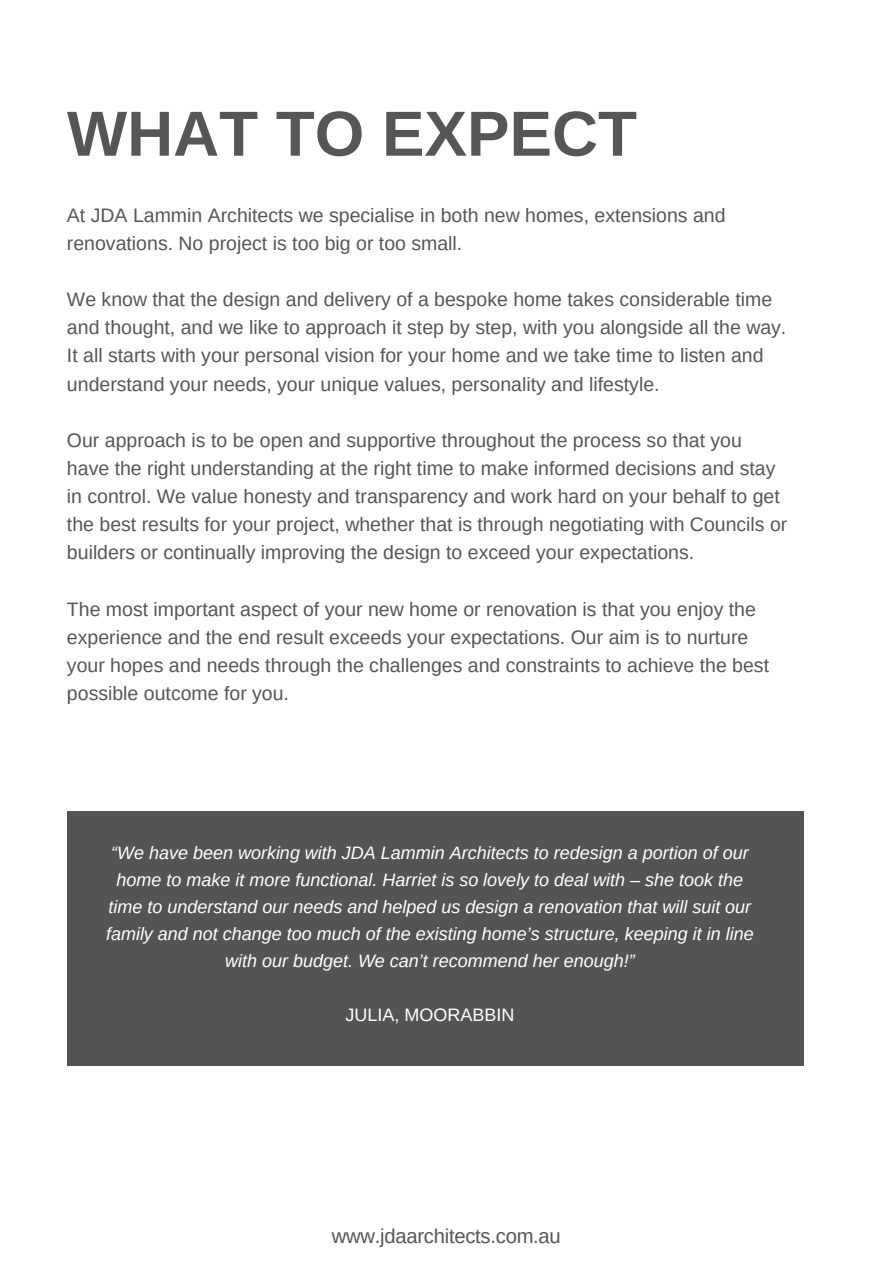
<style>
.page{position:relative;width:893px;height:1264px;background:#fff}
.page>*{position:absolute;margin:0;border:0;box-sizing:border-box;transform-origin:0 0}
.t1{font:700 63.75px "Arimo";color:#565656}
.t2{font:20.25px "Arimo";letter-spacing:-.01em;color:#565656}
.t3{font:19.5px/28px "Arimo";color:#565656}
.t4{font:italic 18px/27px "Arimo";color:#fff;text-align:center}
.t5{font:18px "Arimo";color:#fff}
</style>
<div class="page">
<div style="left:67px;top:811px;width:736px;height:254px;background:#545454"></div>
<p class="t1" style="left:67px;top:98px;width:571px">WHAT TO EXPECT</p>
<p class="t3" style="left:67px;top:201px;width:660px">At JDA Lammin Architects we specialise in both new homes, extensions and renovations. No project is too big or too small.</p>
<p class="t3" style="left:67px;top:285px;width:720px">We know that the design and delivery of a bespoke home takes considerable time and thought, and we like to approach it step by step, with you alongside all the way.<br>It all starts with your personal vision for your home and we take time to listen and understand your needs, your unique values, personality and lifestyle.</p>
<p class="t3" style="left:67px;top:426px;width:721px">Our approach is to be open and supportive throughout the process so that you have the right understanding at the right time to make informed decisions and stay in control. We value honesty and transparency and work hard on your behalf to get the best results for your project, whether that is through negotiating with Councils or builders or continually improving the design to exceed your expectations.</p>
<p class="t3" style="left:67px;top:594px;width:703px">The most important aspect of your new home or renovation is that you enjoy the experience and the end result exceeds your expectations. Our aim is to nurture your hopes and needs through the challenges and constraints to achieve the best possible outcome for you.</p>
<p class="t4" style="left:106px;top:839px;width:649px">“We have been working with JDA Lammin Architects to redesign a portion of our home to make it more functional. Harriet is so lovely to deal with – she took the time to understand our needs and helped us design a renovation that will suit our family and not change too much of the existing home’s structure, keeping it in line with our budget. We can’t recommend her enough!”</p>
<p class="t5" style="left:345px;top:1004px;width:170px">JULIA, MOORABBIN</p>
<p class="t2" style="left:332px;top:1224px;width:230px">www.jdaarchitects.com.au</p>
</div>
